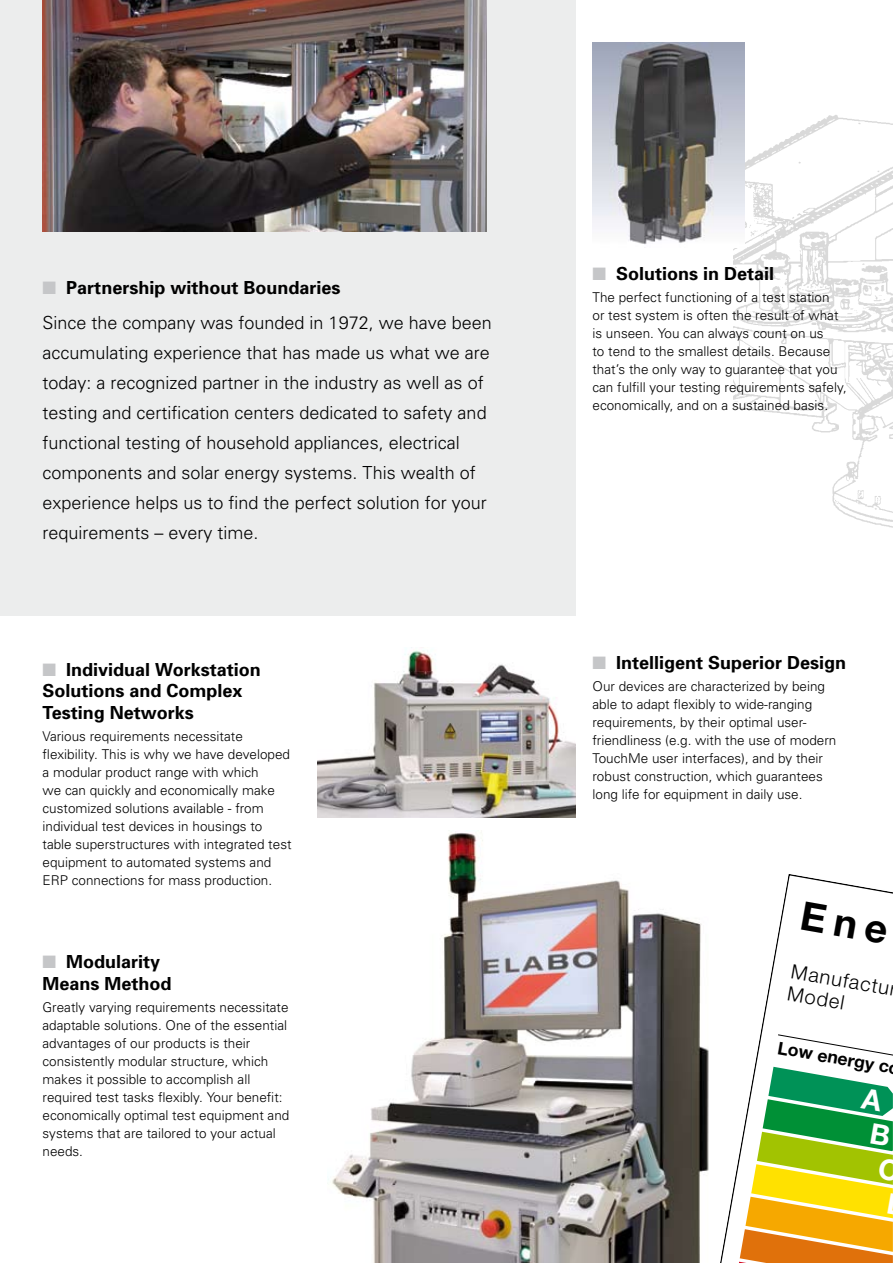
<style>
.page{position:relative;width:893px;height:1263px;background:#fff}
.page>*{position:absolute;margin:0;border:0;box-sizing:border-box;transform-origin:0 0}
.t1{font:300 19.95px/22px "Helvetica Neue";color:#000}
.t2{font:300 18px/30px "Univers";color:#000}
.t3{font:700 18px/21.6px "Univers";color:#000}
.t4{font:700 17.55px "Helvetica Neue";color:#000}
.t5{font:300 13.5px/18px "Univers";color:#000}
.s1{color:#c5c6c8}
.s2{font-weight:700}
</style>
<div class="page">
<div style="left:0;top:0;width:575px;height:615px;background:#eceded"></div>
<img style="left:733px;top:42px;width:160px;height:486px">
<img style="left:592px;top:43px;width:152px;height:205px">
<img style="left:43px;top:0;width:444px;height:232px">
<img style="left:328px;top:832px;width:335px;height:431px">
<div style="left:663px;top:874px;width:230px;height:389px;background:#000;opacity:.75"></div>
<svg style="left:720px;top:874px;width:173px;height:160px"></svg>
<img style="left:317px;top:647px;width:258px;height:171px">
<svg style="left:718px;top:1034px;width:175px;height:229px"></svg>
<svg style="left:801px;top:901px;width:87px;height:43px"></svg>
<h2 class="t2" style="left:43px;top:270px;width:451px;line-height:34.2px"><span class="s1">■</span> <span class="s2">Partnership without Boundaries<br></span>Since the company was founded in 1972, we have been</h2>
<p class="t2" style="left:43px;top:337px;width:449px">accumulating experience that has made us what we are today: a recognized partner in the industry as well as of testing and certification centers dedicated to safety and functional testing of household appliances, electrical components and solar energy systems. This wealth of experience helps us to find the perfect solution for your requirements – every time.</p>
<h2 class="t3" style="left:43px;top:658px;width:220px"><span class="s1">■</span> Individual Workstation<br>Solutions and Complex<br>Testing Networks</h2>
<p class="t5" style="left:43px;top:727px;width:251px">Various requirements necessitate flexibility. This is why we have developed a modular product range with which<br>we can quickly and economically make customized solutions available - from individual test devices in housings to table superstructures with integrated test equipment to automated systems and ERP connections for mass production.</p>
<h2 class="t3" style="left:43px;top:950px;width:131px"><span class="s1">■</span> Modularity<br>Means Method</h2>
<p class="t5" style="left:43px;top:998px;width:248px">Greatly varying requirements necessitate adaptable solutions. One of the essential advantages of our products is their consistently modular structure, which makes it possible to accomplish all required test tasks flexibly. Your benefit: economically optimal test equipment and systems that are tailored to your actual needs.</p>
<h2 class="t3" style="left:592px;top:262px;width:183px"><span class="s1">■</span> Solutions in Detail</h2>
<p class="t5" style="left:592px;top:288px;width:256px">The perfect functioning of a test station<br>or test system is often the result of what is unseen. You can always count on us<br>to tend to the smallest details. Because that’s the only way to guarantee that you can fulfill your testing requirements safely, economically, and on a sustained basis.</p>
<h2 class="t3" style="left:592px;top:651px;width:255px"><span class="s1">■</span> Intelligent Superior Design</h2>
<p class="t5" style="left:592px;top:677px;width:245px">Our devices are characterized by being able to adapt flexibly to wide-ranging requirements, by their optimal user&shy;friendliness (e.g. with the use of modern TouchMe user interfaces), and by their robust construction, which guarantees long life for equipment in daily use.</p>
<h1 class="t1" style="left:793px;top:959px;width:101px;rotate:10deg">Manufactu<br>Model</h1>
<p class="t4" style="left:780px;top:1037px;width:114px;rotate:10deg">Low energy c</p>
</div>
